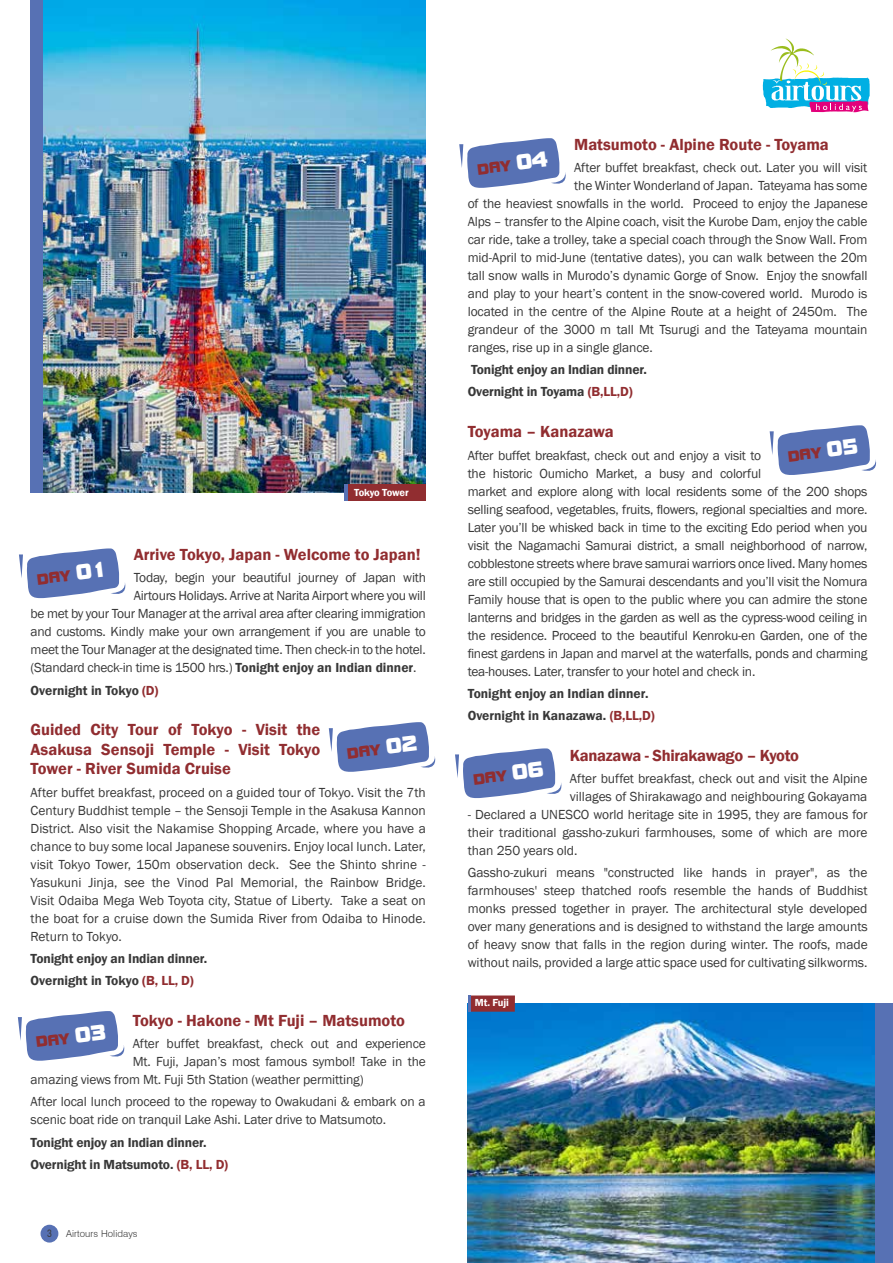
<style>
.page{position:relative;width:893px;height:1263px;background:#fff}
.page>*{position:absolute;margin:0;border:0;box-sizing:border-box;transform-origin:0 0}
.t1{font:600 16.5px/19.5px "Franklin Gothic";color:#912d30;text-align:justify}
.t2{font:600 16.5px "Franklin Gothic";letter-spacing:-.02em;color:#912d30}
.t3{font:14.1px "Bolt Bold IT Cby BT";color:#912d30}
.t4{font:13.5px/18px "Franklin Gothic";letter-spacing:-.02em;color:#383838}
.t5{font:600 13.5px/22.2px "Franklin Gothic";letter-spacing:-.01em;color:#383838}
.t6{font:600 10.5px "Franklin Gothic";letter-spacing:-.015em;color:#fff}
.t7{font:condensed 9.75px "Swiss 721 BT";color:#383838}
.t8{font:300 9.6px "Swiss 721 BT";letter-spacing:.01em;color:#383838}
.s1{font-weight:600}
.s2{color:#912d30}
.s3{font-size:20.1px;color:#fff}
</style>
<div class="page">
<div style="left:41px;top:1225px;width:17px;height:17px;background:#5771b4;border-radius:50%"></div>
<img style="left:468px;top:1003px;width:408px;height:260px">
<img style="left:43px;top:0;width:383px;height:492px">
<div style="left:345px;top:484px;width:81px;height:16px;background:#912d30"></div>
<hr style="left:344px;top:484px;width:4px;height:16px;background:#5771b4">
<svg style="left:19px;top:548px;width:107px;height:50px"></svg>
<svg style="left:329px;top:722px;width:107px;height:50px"></svg>
<svg style="left:18px;top:1011px;width:107px;height:50px"></svg>
<div style="left:469px;top:995px;width:46px;height:17px;background:#912d30"></div>
<hr style="left:468px;top:995px;width:3px;height:17px;background:#5771b4">
<div style="left:30px;top:0;width:13px;height:492px;background:#5771b4"></div>
<div style="left:876px;top:1003px;width:17px;height:260px;background:#5771b4"></div>
<svg style="left:459px;top:138px;width:107px;height:50px"></svg>
<svg style="left:770px;top:425px;width:107px;height:50px"></svg>
<svg style="left:763px;top:39px;width:107px;height:73px"></svg>
<svg style="left:455px;top:748px;width:107px;height:50px"></svg>
<p class="t6" style="left:354px;top:486px;width:56px">Tokyo Tower</p>
<p class="t1" style="left:134px;top:545px;width:288px">Arrive Tokyo, Japan - Welcome to Japan!</p>
<p class="t4" style="left:134px;top:569px;width:294px">Today, begin your beautiful journey of Japan with</p>
<p class="t4" style="left:134px;top:587px;width:294px">Airtours Holidays. Arrive at Narita Airport where you will</p>
<p class="t4" style="left:31px;top:605px;width:397px">be met by your Tour Manager at the arrival area after clearing immigration</p>
<p class="t4" style="left:31px;top:623px;width:397px">and customs. Kindly make your own arrangement if you are unable to</p>
<p class="t4" style="left:31px;top:641px;width:397px">meet the Tour Manager at the designated time. Then check-in to the hotel.</p>
<p class="t4" style="left:31px;top:659px;width:388px">(Standard check-in time is 1500 hrs.) <span class="s1">Tonight enjoy an Indian dinner</span>.</p>
<p class="t5" style="left:31px;top:679px;width:129px">Overnight in Tokyo <span class="s2">(D)</span></p>
<p class="t1" style="left:31px;top:720px;width:291px">Guided City Tour of Tokyo - Visit the Asakusa Sensoji Temple - Visit Tokyo Tower - River Sumida Cruise</p>
<p class="t4" style="left:31px;top:783px;width:397px;text-align:justify">After buffet breakfast, proceed on a guided tour of Tokyo. Visit the 7th Century Buddhist temple – the Sensoji Temple in the Asakusa Kannon District. Also visit the Nakamise Shopping Arcade, where you have a chance to buy some local Japanese souvenirs. Enjoy local lunch. Later, visit Tokyo Tower, 150m observation deck. See the Shinto shrine - Yasukuni Jinja, see the Vinod Pal Memorial, the Rainbow Bridge.<br>Visit Odaiba Mega Web Toyota city, Statue of Liberty. Take a seat on the boat for a cruise down the Sumida River from Odaiba to Hinode.<br>Return to Tokyo.</p>
<p class="t5" style="left:31px;top:947px;width:178px">Tonight enjoy an Indian dinner.<br>Overnight in Tokyo <span class="s2">(B, LL, D)</span></p>
<p class="t1" style="left:133px;top:1010px;width:274px">Tokyo - Hakone - Mt Fuji – Matsumoto</p>
<p class="t4" style="left:133px;top:1034px;width:295px">After buffet breakfast, check out and experience</p>
<p class="t4" style="left:133px;top:1052px;width:295px">Mt. Fuji, Japan’s most famous symbol! Take in the</p>
<p class="t4" style="left:31px;top:1070px;width:335px">amazing views from Mt. Fuji 5th Station (weather permitting)</p>
<p class="t4" style="left:31px;top:1093px;width:397px">After local lunch proceed to the ropeway to Owakudani &amp; embark on a scenic boat ride on tranquil Lake Ashi. Later drive to Matsumoto.</p>
<p class="t5" style="left:31px;top:1131px;width:199px">Tonight enjoy an Indian dinner.<br>Overnight in Matsumoto. <span class="s2">(B, LL, D)</span></p>
<p class="t3" style="left:36px;top:572px;width:72px;rotate:-7deg">DAY <span class="s3">01</span></p>
<p class="t3" style="left:346px;top:746px;width:72px;rotate:-7deg">DAY <span class="s3">02</span></p>
<p class="t3" style="left:35px;top:1034px;width:72px;rotate:-7deg">DAY <span class="s3">03</span></p>
<p class="t7" style="left:47px;top:1228px;width:6px">3</p>
<p class="t8" style="left:66px;top:1227px;width:73px">Airtours Holidays</p>
<p class="t1" style="left:574px;top:134px;width:256px">Matsumoto - Alpine Route - Toyama</p>
<p class="t4" style="left:574px;top:158px;width:295px">After buffet breakfast, check out. Later you will visit</p>
<p class="t4" style="left:574px;top:176px;width:295px">the Winter Wonderland of Japan. Tateyama has some</p>
<p class="t4" style="left:468px;top:194px;width:402px">of the heaviest snowfalls in the world. Proceed to enjoy the Japanese</p>
<p class="t4" style="left:468px;top:212px;width:401px">Alps – transfer to the Alpine coach, visit the Kurobe Dam, enjoy the cable</p>
<p class="t4" style="left:468px;top:230px;width:401px">car ride, take a trolley, take a special coach through the Snow Wall. From</p>
<p class="t4" style="left:468px;top:248px;width:401px">mid-April to mid-June (tentative dates), you can walk between the 20m</p>
<p class="t4" style="left:468px;top:266px;width:401px">tall snow walls in Murodo’s dynamic Gorge of Snow. Enjoy the snowfall</p>
<p class="t4" style="left:468px;top:284px;width:401px">and play to your heart’s content in the snow-covered world. Murodo is</p>
<p class="t4" style="left:468px;top:302px;width:401px">located in the centre of the Alpine Route at a height of 2450m. The</p>
<p class="t4" style="left:468px;top:320px;width:401px">grandeur of the 3000 m tall Mt Tsurugi and the Tateyama mountain</p>
<p class="t4" style="left:468px;top:338px;width:187px">ranges, rise up in a single glance.</p>
<p class="t5" style="left:468px;top:358px;width:181px">Tonight enjoy an Indian dinner.<br>Overnight in Toyama <span class="s2">(B,LL,D)</span></p>
<p class="t1" style="left:468px;top:422px;width:148px">Toyama – Kanazawa</p>
<p class="t4" style="left:468px;top:446px;width:401px">After buffet breakfast, check out and enjoy a visit to<br>the historic Oumicho Market, a busy and colorful<br>market and explore along with local residents some of the 200 shops selling seafood, vegetables, fruits, flowers, regional specialties and more.<br>Later you’ll be whisked back in time to the exciting Edo period when you visit the Nagamachi Samurai district, a small neighborhood of narrow, cobblestone streets where brave samurai warriors once lived. Many homes are still occupied by the Samurai descendants and you’ll visit the Nomura Family house that is open to the public where you can admire the stone lanterns and bridges in the garden as well as the cypress-wood ceiling in the residence. Proceed to the beautiful Kenroku-en Garden, one of the finest gardens in Japan and marvel at the waterfalls, ponds and charming tea-houses. Later, transfer to your hotel and check in.</p>
<p class="t5" style="left:468px;top:682px;width:188px">Tonight enjoy an Indian dinner.<br>Overnight in Kanazawa. <span class="s2">(B,LL,D)</span></p>
<p class="t2" style="left:570px;top:746px;width:231px">Kanazawa - Shirakawago – Kyoto</p>
<p class="t4" style="left:570px;top:769px;width:299px">After buffet breakfast, check out and visit the Alpine villages of Shirakawago and neighbouring Gokayama</p>
<p class="t4" style="left:468px;top:805px;width:401px;text-align:justify">- Declared a UNESCO world heritage site in 1995, they are famous for their traditional gassho-zukuri farmhouses, some of which are more than 250 years old.</p>
<p class="t4" style="left:468px;top:864px;width:402px;text-align:justify">Gassho-zukuri means "constructed like hands in prayer", as the farmhouses' steep thatched roofs resemble the hands of Buddhist monks pressed together in prayer. The architectural style developed over many generations and is designed to withstand the large amounts of heavy snow that falls in the region during winter. The roofs, made without nails, provided a large attic space used for cultivating silkworms.</p>
<p class="t3" style="left:477px;top:162px;width:72px;rotate:-7deg">DAY <span class="s3">04</span></p>
<p class="t3" style="left:787px;top:449px;width:72px;rotate:-7deg">DAY <span class="s3">05</span></p>
<p class="t3" style="left:472px;top:772px;width:72px;rotate:-7deg">DAY <span class="s3">06</span></p>
<p class="t6" style="left:475px;top:996px;width:36px">Mt. Fuji</p>
</div>
